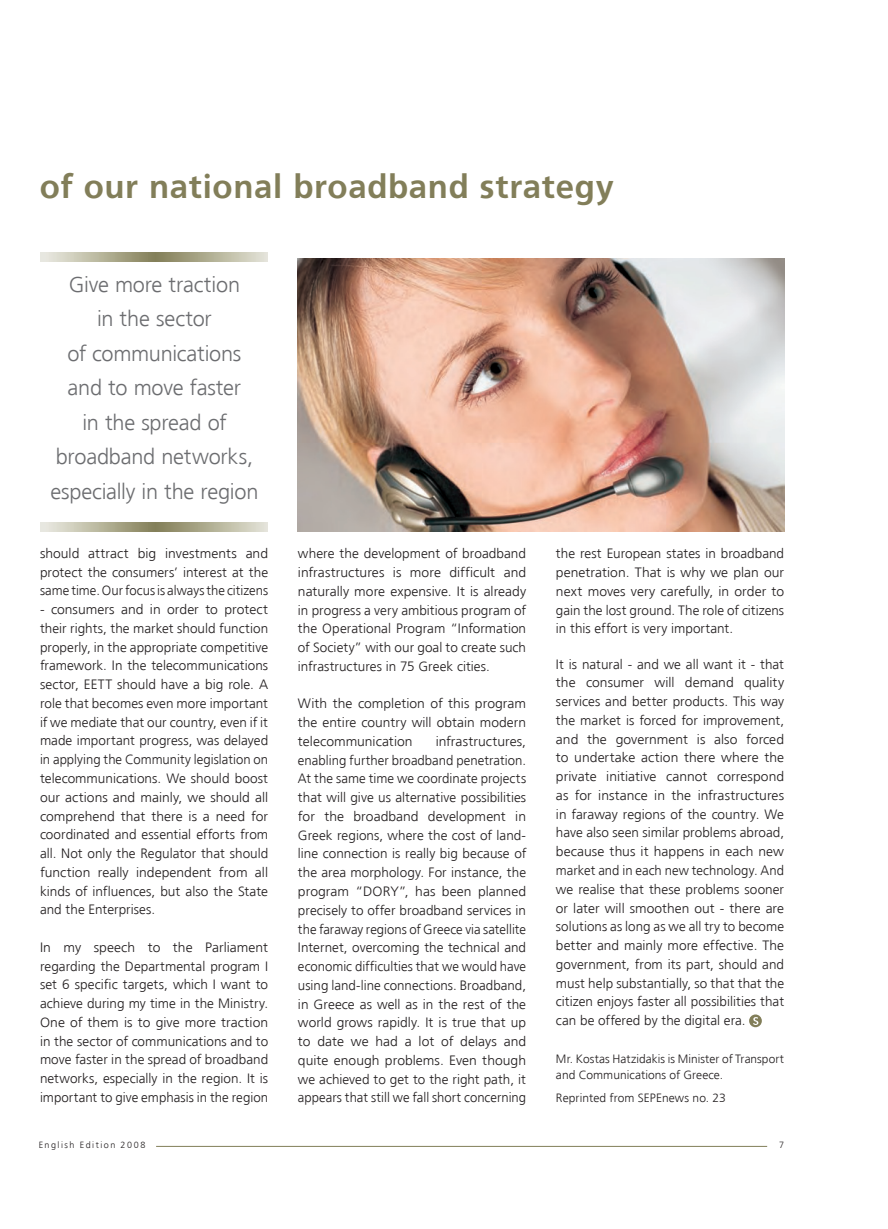
<style>
.page{position:relative;width:888px;height:1229px;background:#fff}
.page>*{position:absolute;margin:0;border:0;box-sizing:border-box;transform-origin:0 0}
.t1{font:700 33px "PF Catalog";letter-spacing:.02em;color:#827e59}
.t2{font:300 21.75px/34.5px "PF Catalog";letter-spacing:-.01em;color:#6c6d70;text-align:center}
.t3{font:300 13.5px/18.8px "PF Catalog";color:#231f20;text-align:justify}
.t4{font:300 12px/16.5px "PF Catalog";letter-spacing:.005em;color:#231f20}
.t5{font:300 9px "PF Catalog";letter-spacing:.165em;color:#231f20}
</style>
<div class="page">
<svg style="left:40px;top:253px;width:227px;height:8px"></svg>
<svg style="left:40px;top:522px;width:227px;height:9px"></svg>
<img style="left:298px;top:258px;width:486px;height:273px">
<svg style="left:749px;top:1014px;width:13px;height:12px"></svg>
<svg style="left:752px;top:1016px;width:6px;height:9px"></svg>
<svg style="left:753px;top:1016px;width:5px;height:8px"></svg>
<hr style="left:156px;top:1145px;width:611px;height:1px;background:#827e59">
<h1 class="t1" style="left:40px;top:167px;width:576px">of our national broadband strategy</h1>
<h2 class="t2" style="left:50px;top:267px;width:210px">Give more traction<br>in the sector<br>of communications and to move faster<br>in the spread of broadband networks, especially in the region</h2>
<p class="t3" style="left:40px;top:544px;width:230px">should attract big investments and protect the consumers’ interest at the same time. Our focus is always the citizens</p>
<p class="t3" style="left:40px;top:600px;width:230px">- consumers and in order to protect their rights, the market should function properly, in the appropriate competitive framework. In the telecommunications sector, EETT should have a big role. A role that becomes even more important if we mediate that our country, even if it made important progress, was delayed in applying the Community legislation on telecommunications. We should boost our actions and mainly, we should all comprehend that there is a need for coordinated and essential efforts from all. Not only the Regulator that should function really independent from all kinds of influences, but also the State and the Enterprises.</p>
<p class="t3" style="left:40px;top:937px;width:230px">In my speech to the Parliament regarding the Departmental program I set 6 specific targets, which I want to achieve during my time in the Ministry.<br>One of them is to give more traction in the sector of communications and to move faster in the spread of broadband networks, especially in the region. It is important to give emphasis in the region</p>
<p class="t3" style="left:298px;top:544px;width:230px">where the development of broadband infrastructures is more difficult and naturally more expensive. It is already in progress a very ambitious program of the Operational Program “Information of Society” with our goal to create such infrastructures in 75 Greek cities.</p>
<p class="t3" style="left:298px;top:694px;width:230px">With the completion of this program the entire country will obtain modern telecommunication</p>
<p class="t3" style="left:298px;top:731px;width:230px;text-indent:138px">infrastructures, enabling further broadband penetration.<br>At the same time we coordinate projects that will give us alternative possibilities for the broadband development in Greek regions, where the cost of land&shy;line connection is really big because of the area morphology. For instance, the program “DORY”, has been planned precisely to offer broadband services in the faraway regions of Greece via satellite Internet, overcoming the technical and economic difficulties that we would have using land-line connections. Broadband, in Greece as well as in the rest of the world grows rapidly. It is true that up to date we had a lot of delays and quite enough problems. Even though we achieved to get to the right path, it appears that still we fall short concerning</p>
<p class="t3" style="left:556px;top:544px;width:230px">the rest European states in broadband penetration. That is why we plan our next moves very carefully, in order to gain the lost ground. The role of citizens in this effort is very important.</p>
<p class="t3" style="left:556px;top:654px;width:230px">It is natural - and we all want it - that the consumer will demand quality services and better products. This way the market is forced for improvement, and the government is also forced to undertake action there where the private initiative cannot correspond as for instance in the infrastructures in faraway regions of the country. We have also seen similar problems abroad, because thus it happens in each new market and in each new technology. And we realise that these problems sooner or later will smoothen out - there are solutions as long as we all try to become better and mainly more effective. The government, from its part, should and must help substantially, so that that the citizen enjoys faster all possibilities that can be offered by the digital era.</p>
<p class="t4" style="left:556px;top:1050px;width:230px">Mr. Kostas Hatzidakis is Minister of Transport and Communications of Greece.</p>
<p class="t4" style="left:556px;top:1089px;width:171px">Reprinted from SEPEnews no. 23</p>
<p class="t5" style="left:39px;top:1139px;width:108px">English Edition 2008</p>
<p class="t5" style="left:779px;top:1139px;width:7px">7</p>
</div>
